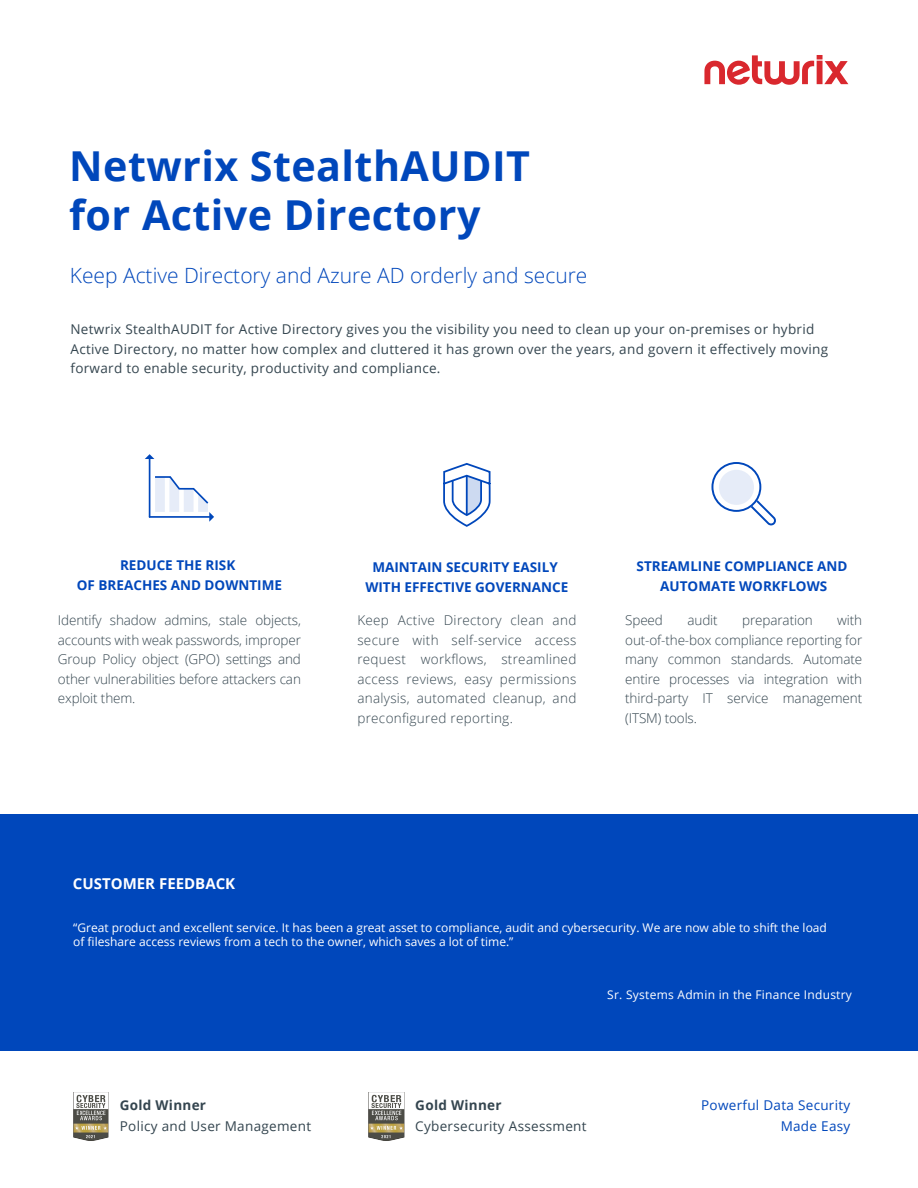
<style>
.page{position:relative;width:918px;height:1188px;background:#fff}
.page>*{position:absolute;margin:0;border:0;box-sizing:border-box;transform-origin:0 0}
.t1{font:700 41.25px/49.5px "Open Sans";letter-spacing:.01em;color:#0047bb}
.t2{font:300 21px "Open Sans";color:#0047bb}
.t3{font:700 15px "Open Sans";color:#fff}
.t4{font:300 13.5px/19.5px "Open Sans";letter-spacing:-.01em;color:#34454f;text-align:justify}
.t5{font:13.5px/19.5px "Open Sans";letter-spacing:.02em;color:#34454f}
.t6{font:700 13.5px/19.5px "Open Sans";color:#0047bb;text-align:center}
.t7{font:13.5px "Open Sans";letter-spacing:.02em;color:#0047bb}
.t8{font:700 13.5px "Open Sans";letter-spacing:.02em;color:#34454f}
.t9{font:12px/14.4px "Open Sans";color:#fff}
.t10{font:12px "Open Sans";letter-spacing:.02em;color:#fff}
</style>
<div class="page">
<div style="left:0;top:814px;width:918px;height:238px;background:#0047bb"></div>
<svg style="left:443px;top:463px;width:48px;height:64px"></svg>
<hr style="left:466px;top:476px;width:2px;height:38px;background:#0047bb">
<svg style="left:704px;top:55px;width:144px;height:30px"></svg>
<hr style="left:149px;top:457px;width:1px;height:60px;background:#0047bb">
<hr style="left:150px;top:516px;width:59px;height:2px;background:#0047bb">
<svg style="left:145px;top:454px;width:9px;height:5px"></svg>
<svg style="left:153px;top:476px;width:61px;height:46px"></svg>
<svg style="left:749px;top:498px;width:26px;height:28px"></svg>
<div style="left:711px;top:462px;width:50px;height:50px;border:2px solid #0047bb;border-radius:50%"></div>
<div style="left:719px;top:470px;width:35px;height:35px;background:#e6ecf8;border-radius:50%"></div>
<img style="left:73px;top:1092px;width:36px;height:49px">
<img style="left:369px;top:1092px;width:35px;height:49px">
<h1 class="t1" style="left:69px;top:140px;width:462px">Netwrix StealthAUDIT for Active Directory</h1>
<h2 class="t2" style="left:70px;top:261px;width:519px">Keep Active Directory and Azure AD orderly and secure</h2>
<p class="t5" style="left:70px;top:319px;width:759px">Netwrix StealthAUDIT for Active Directory gives you the visibility you need to clean up your on-premises or hybrid<br>Active Directory, no matter how complex and cluttered it has grown over the years, and govern it effectively moving forward to enable security, productivity and compliance.</p>
<p class="t6" style="left:77px;top:555px;width:207px">REDUCE THE RISK<br>OF BREACHES AND DOWNTIME</p>
<p class="t6" style="left:365px;top:557px;width:205px">MAINTAIN SECURITY EASILY<br>WITH EFFECTIVE GOVERNANCE</p>
<p class="t6" style="left:637px;top:556px;width:212px">STREAMLINE COMPLIANCE AND<br>AUTOMATE WORKFLOWS</p>
<p class="t4" style="left:58px;top:610px;width:245px">Identify shadow admins, stale objects, accounts with weak passwords, improper Group Policy object (GPO) settings and other vulnerabilities before attackers can exploit them.</p>
<p class="t4" style="left:357px;top:610px;width:221px">Keep Active Directory clean and secure with self-service access request workflows, streamlined access reviews, easy permissions analysis, automated cleanup, and preconfigured reporting.</p>
<p class="t4" style="left:625px;top:610px;width:39px">Speed</p>
<p class="t4" style="left:688px;top:610px;width:32px">audit</p>
<p class="t4" style="left:742px;top:610px;width:72px">preparation</p>
<p class="t4" style="left:625px;top:610px;width:239px;text-indent:212px">with out-of-the-box compliance reporting for many common standards. Automate entire processes via integration with third-party IT service management (ITSM) tools.</p>
<p class="t3" style="left:73px;top:873px;width:164px">CUSTOMER FEEDBACK</p>
<p class="t9" style="left:73px;top:920px;width:755px">“Great product and excellent service. It has been a great asset to compliance, audit and cybersecurity. We are now able to shift the load of fileshare access reviews from a tech to the owner, which saves a lot of time.”</p>
<p class="t8" style="left:120px;top:1095px;width:88px">Gold Winner</p>
<p class="t8" style="left:415px;top:1095px;width:88px">Gold Winner</p>
<p class="t10" style="left:607px;top:987px;width:246px">Sr. Systems Admin in the Finance Industry</p>
<p class="t7" style="left:701px;top:1096px;width:151px">Powerful Data Security</p>
<p class="t5" style="left:415px;top:1116px;width:173px">Cybersecurity Assessment</p>
<p class="t5" style="left:120px;top:1116px;width:193px">Policy and User Management</p>
<p class="t7" style="left:781px;top:1117px;width:71px">Made Easy</p>
</div>
